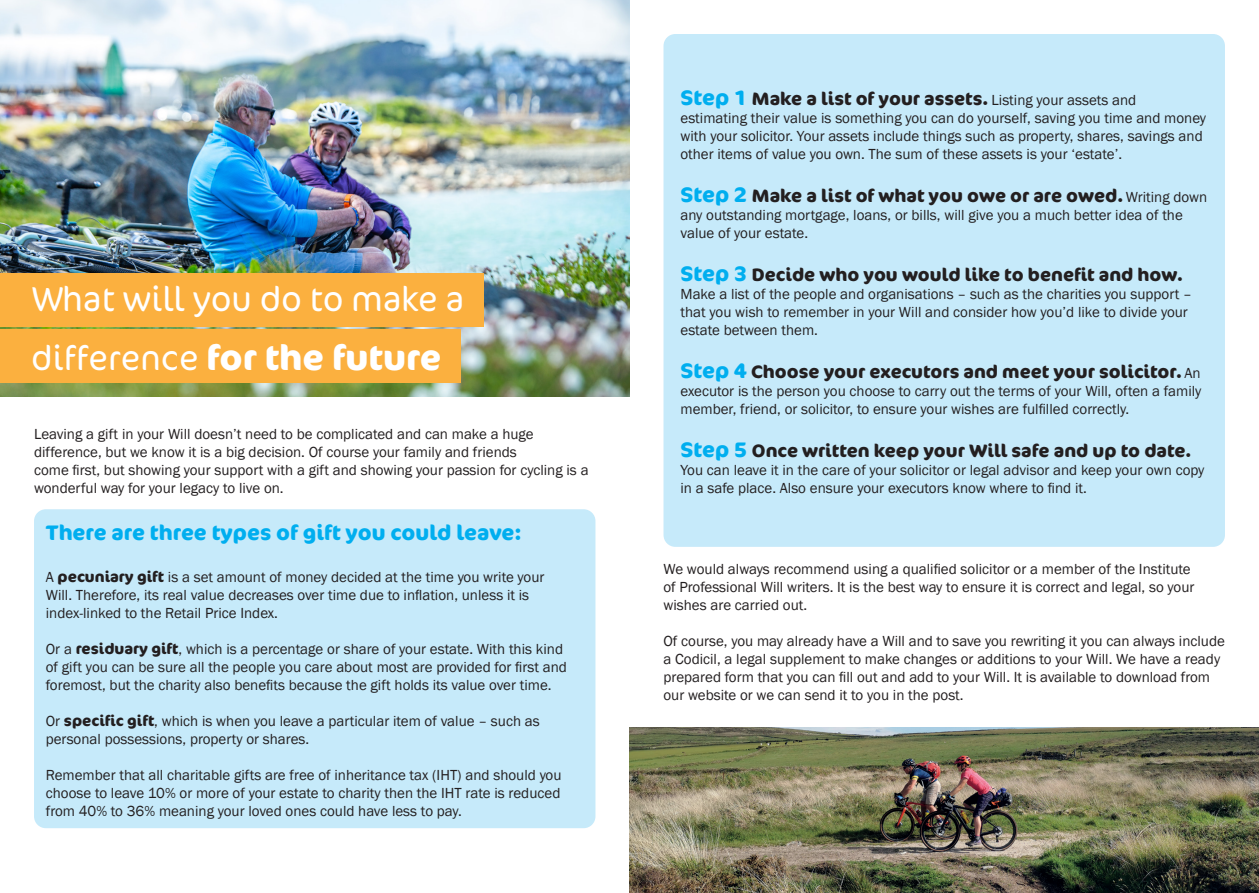
<style>
.page{position:relative;width:1259px;height:893px;background:#fff}
.page>*{position:absolute;margin:0;border:0;box-sizing:border-box;transform-origin:0 0}
.t1{font:300 34.95px/58.3px "Cocon Pro";color:#fff}
.t2{font:700 21px "Cocon Pro";color:#00aeef}
.t3{font:700 18px "Cocon Pro";color:#231f20}
.t4{font:15px/18px "Franklin Gothic";color:#231f20}
.s1{font-weight:700}
.s2{font-family:"Cocon Pro";font-weight:700}
.s3{font-size:21px;color:#00aeef}
.s4{font-family:"Franklin Gothic";font-weight:400;font-size:15px}
</style>
<div class="page">
<div style="left:34px;top:509px;width:561px;height:319px;background:#c6eafa;border-radius:12px"></div>
<img style="left:0;top:0;width:629px;height:397px">
<img style="left:629px;top:727px;width:630px;height:166px">
<div style="left:0;top:273px;width:483px;height:53px;background:#fbb03f"></div>
<div style="left:0;top:329px;width:460px;height:54px;background:#fbb03f"></div>
<div style="left:663px;top:34px;width:562px;height:513px;background:#c6eafa;border-radius:12px"></div>
<h1 class="t1" style="left:31px;top:270px;width:435px">What will you do to make a difference <span class="s1">for the future</span></h1>
<p class="t4" style="left:34px;top:425px;width:556px">Leaving a gift in your Will doesn’t need to be complicated and can make a huge difference, but we know it is a big decision. Of course your family and friends<br>come first, but showing your support with a gift and showing your passion for cycling is a wonderful way for your legacy to live on.</p>
<h2 class="t2" style="left:46px;top:518px;width:477px">There are three types of gift you could leave:</h2>
<p class="t4" style="left:46px;top:568px;width:500px">A <span class="s2">pecuniary gift</span> is a set amount of money decided at the time you write your<br>Will. Therefore, its real value decreases over time due to inflation, unless it is index-linked to the Retail Price Index.</p>
<p class="t4" style="left:46px;top:640px;width:522px">Or a <span class="s2">residuary gift</span>, which is a percentage or share of your estate. With this kind of gift you can be sure all the people you care about most are provided for first and foremost, but the charity also benefits because the gift holds its value over time.</p>
<p class="t4" style="left:46px;top:712px;width:495px">Or <span class="s2">specific gift</span>, which is when you leave a particular item of value – such as personal possessions, property or shares.</p>
<p class="t4" style="left:46px;top:766px;width:517px;text-align:justify">Remember that all charitable gifts are free of inheritance tax (IHT) and should you choose to leave 10% or more of your estate to charity then the IHT rate is reduced from 40% to 36% meaning your loved ones could have less to pay.</p>
<p class="t3" style="left:680px;top:86px;width:457px"><span class="s3">Step 1</span> Make a list of your assets. <span class="s4">Listing your assets and</span></p>
<p class="t4" style="left:680px;top:109px;width:527px">estimating their value is something you can do yourself, saving you time and money with your solicitor. Your assets include things such as property, shares, savings and other items of value you own. The sum of these assets is your ‘estate’.</p>
<p class="t3" style="left:680px;top:183px;width:528px"><span class="s3">Step 2</span> Make a list of what you owe or are owed. <span class="s4">Writing down</span></p>
<p class="t4" style="left:680px;top:206px;width:504px">any outstanding mortgage, loans, or bills, will give you a much better idea of the value of your estate.</p>
<p class="t3" style="left:680px;top:262px;width:502px"><span class="s3">Step 3</span> Decide who you would like to benefit and how.</p>
<p class="t4" style="left:680px;top:285px;width:513px">Make a list of the people and organisations – such as the charities you support – that you wish to remember in your Will and consider how you’d like to divide your estate between them.</p>
<p class="t3" style="left:680px;top:359px;width:522px"><span class="s3">Step 4</span> Choose your executors and meet your solicitor. <span class="s4">An</span></p>
<p class="t4" style="left:680px;top:383px;width:522px">executor is the person you choose to carry out the terms of your Will, often a family member, friend, or solicitor, to ensure your wishes are fulfilled correctly.</p>
<p class="t3" style="left:680px;top:439px;width:511px"><span class="s3">Step 5</span> Once written keep your Will safe and up to date.</p>
<p class="t4" style="left:680px;top:462px;width:525px">You can leave it in the care of your solicitor or legal advisor and keep your own copy in a safe place. Also ensure your executors know where to find it.</p>
<p class="t4" style="left:663px;top:561px;width:532px">We would always recommend using a qualified solicitor or a member of the Institute of Professional Will writers. It is the best way to ensure it is correct and legal, so your wishes are carried out.</p>
<p class="t4" style="left:663px;top:633px;width:563px">Of course, you may already have a Will and to save you rewriting it you can always include a Codicil, a legal supplement to make changes or additions to your Will. We have a ready prepared form that you can fill out and add to your Will. It is available to download from our website or we can send it to you in the post.</p>
</div>
